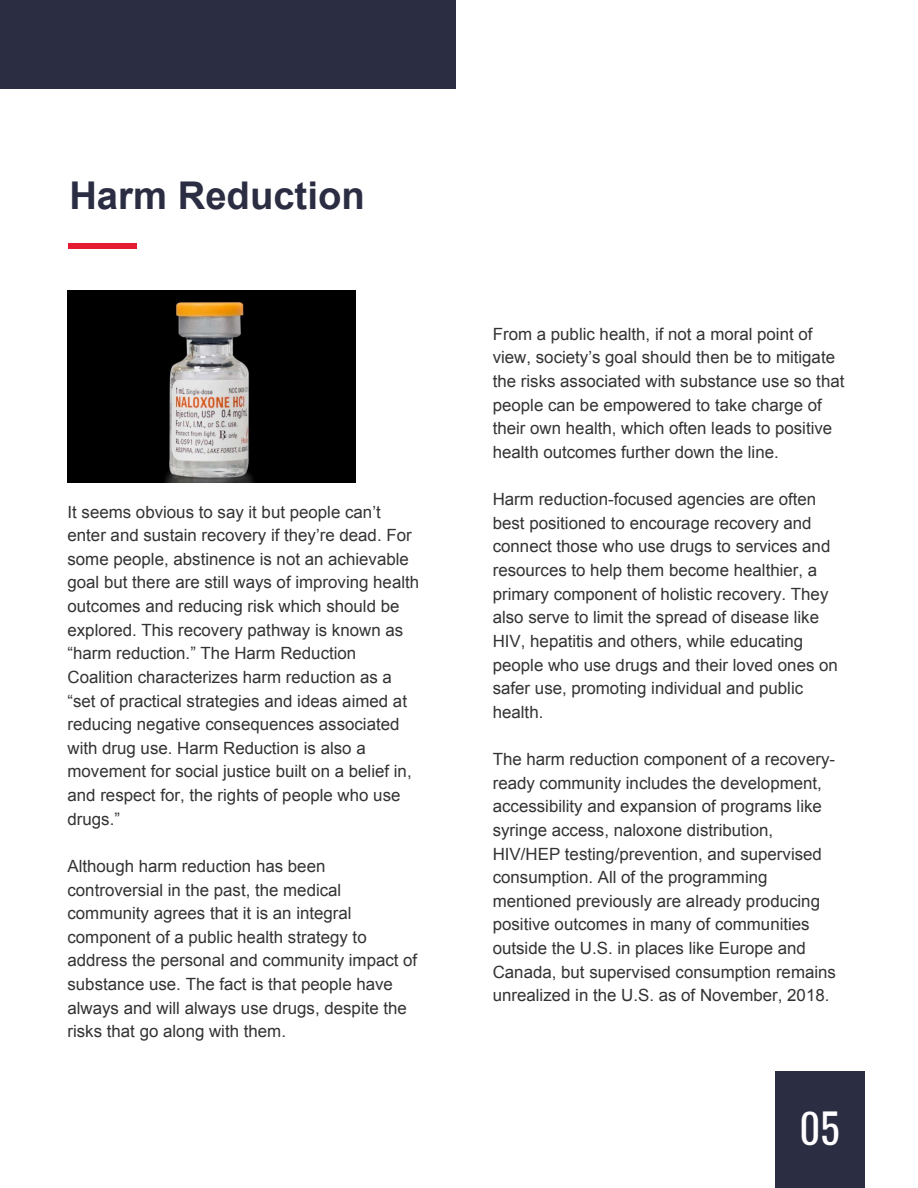
<style>
.page{position:relative;width:918px;height:1188px;background:#fff}
.page>*{position:absolute;margin:0;border:0;box-sizing:border-box;transform-origin:0 0}
.t1{font:40.5px "Oswald";color:#fff}
.t2{font:700 38.25px "Arial";color:#2b2d42}
.t3{font:16.8px/23.7px "Arial";color:#333}
</style>
<div class="page">
<div style="left:69px;top:243px;width:68px;height:6px;background:#e51b31"></div>
<div style="left:0;top:0;width:456px;height:89px;background:#2b2d42"></div>
<div style="left:775px;top:1071px;width:90px;height:117px;background:#2b2d42"></div>
<img style="left:68px;top:290px;width:288px;height:193px">
<h2 class="t2" style="left:69px;top:170px;width:297px">Harm Reduction</h2>
<p class="t3" style="left:68px;top:500px;width:353px">It seems obvious to say it but people can’t enter and sustain recovery if they’re dead. For some people, abstinence is not an achievable goal but there are still ways of improving health outcomes and reducing risk which should be explored. This recovery pathway is known as “harm reduction.” The Harm Reduction Coalition characterizes harm reduction as a “set of practical strategies and ideas aimed at reducing negative consequences associated with drug use. Harm Reduction is also a movement for social justice built on a belief in, and respect for, the rights of people who use drugs.”</p>
<p class="t3" style="left:68px;top:854px;width:351px">Although harm reduction has been controversial in the past, the medical community agrees that it is an integral component of a public health strategy to address the personal and community impact of substance use. The fact is that people have always and will always use drugs, despite the risks that go along with them.</p>
<p class="t3" style="left:493px;top:322px;width:353px">From a public health, if not a moral point of view, society’s goal should then be to mitigate the risks associated with substance use so that people can be empowered to take charge of their own health, which often leads to positive health outcomes further down the line.</p>
<p class="t3" style="left:493px;top:488px;width:347px">Harm reduction-focused agencies are often best positioned to encourage recovery and connect those who use drugs to services and resources to help them become healthier, a primary component of holistic recovery. They also serve to limit the spread of disease like HIV, hepatitis and others, while educating people who use drugs and their loved ones on safer use, promoting individual and public health.</p>
<p class="t3" style="left:493px;top:747px;width:345px">The harm reduction component of a recovery&shy;ready community includes the development, accessibility and expansion of programs like syringe access, naloxone distribution, HIV/HEP testing/prevention, and supervised consumption. All of the programming mentioned previously are already producing positive outcomes in many of communities outside the U.S. in places like Europe and Canada, but supervised consumption remains unrealized in the U.S. as of November, 2018.</p>
<h1 class="t1" style="left:800px;top:1093px;width:42px">05</h1>
</div>
